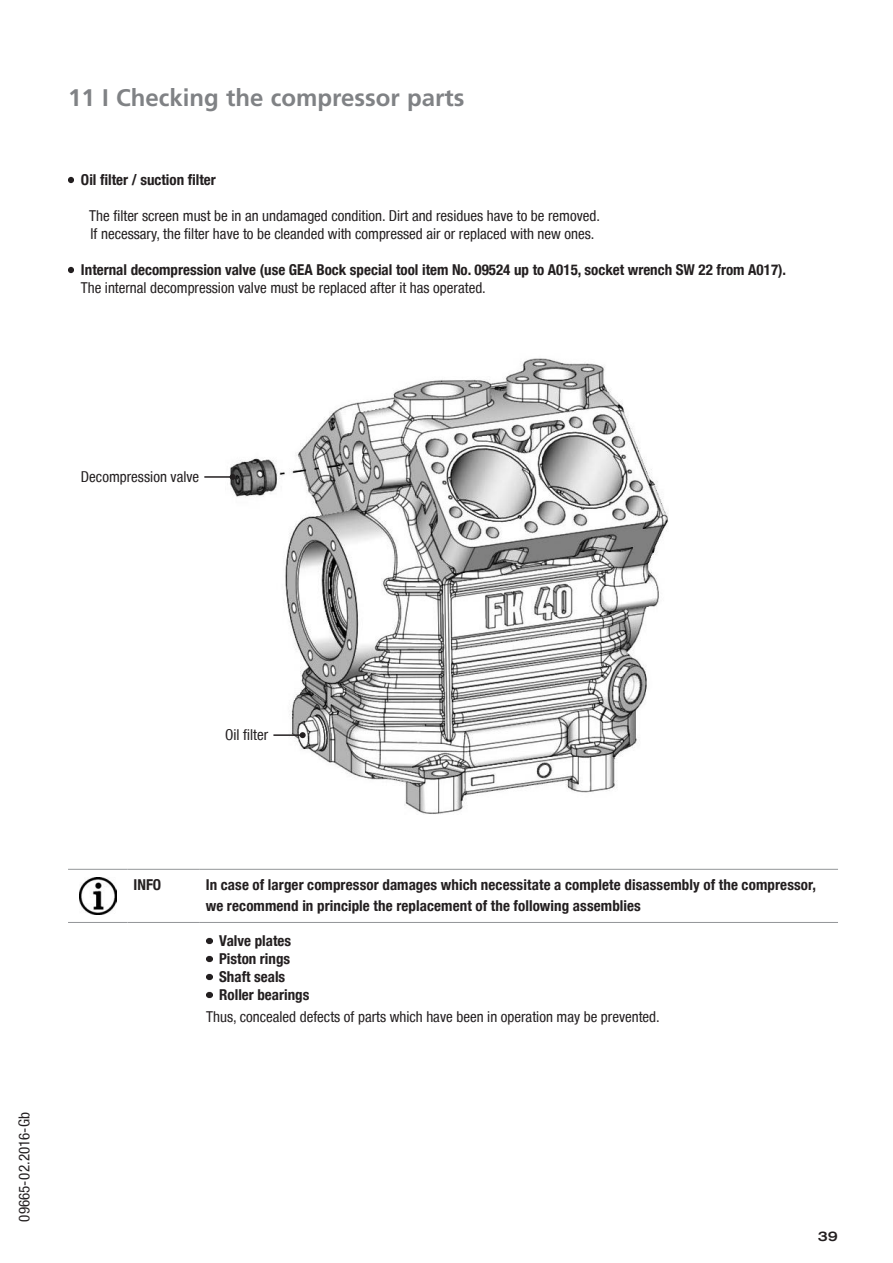
<style>
.page{position:relative;width:893px;height:1263px;background:#fff}
.page>*{position:absolute;margin:0;border:0;box-sizing:border-box;transform-origin:0 0}
.t1{font:700 24px "Frutiger LT Com";color:#808285}
.t2{font:condensed 15px/18px "Helvetica Neue LT";color:#231f20}
.t3{font:700 condensed 15px/18px "Helvetica Neue LT";color:#231f20}
.t4{font:500 expanded 13.5px "Helvetica Neue LT";color:#231f20}
</style>
<div class="page">
<svg style="left:68px;top:176px;width:6px;height:8px"></svg>
<svg style="left:68px;top:266px;width:6px;height:8px"></svg>
<img style="left:230px;top:358px;width:438px;height:456px">
<hr style="left:68px;top:869px;width:60px;height:1px;background:#939598">
<hr style="left:128px;top:869px;width:72px;height:1px;background:#939598">
<hr style="left:200px;top:869px;width:638px;height:1px;background:#939598">
<hr style="left:68px;top:922px;width:60px;height:1px;background:#939598">
<hr style="left:128px;top:922px;width:72px;height:1px;background:#939598">
<hr style="left:200px;top:922px;width:638px;height:1px;background:#939598">
<img style="left:79px;top:877px;width:38px;height:38px">
<svg style="left:206px;top:937px;width:6px;height:8px"></svg>
<svg style="left:206px;top:955px;width:6px;height:8px"></svg>
<svg style="left:206px;top:973px;width:6px;height:8px"></svg>
<svg style="left:206px;top:991px;width:6px;height:8px"></svg>
<hr style="left:204px;top:476px;width:29px;height:2px;background:#231f20">
<svg style="left:230px;top:474px;width:6px;height:6px"></svg>
<hr style="left:273px;top:734px;width:30px;height:2px;background:#231f20">
<svg style="left:300px;top:732px;width:6px;height:6px"></svg>
<h1 class="t1" style="left:68px;top:83px;width:398px">11 I Checking the compressor parts</h1>
<p class="t3" style="left:81px;top:170px;width:136px">Oil filter / suction filter</p>
<p class="t2" style="left:89px;top:206px;width:512px">The filter screen must be in an undamaged condition. Dirt and residues have to be removed.<br>If necessary, the filter have to be cleanded with compressed air or replaced with new ones.</p>
<p class="t3" style="left:81px;top:260px;width:707px">Internal decompression valve (use GEA Bock special tool item No. 09524 up to A015, socket wrench SW 22 from A017).</p>
<p class="t2" style="left:81px;top:278px;width:407px">The internal decompression valve must be replaced after it has operated.</p>
<p class="t2" style="left:81px;top:467px;width:120px">Decompression valve</p>
<p class="t2" style="left:15px;top:1221px;width:111px;rotate:-90deg">09665-02.2016-Gb</p>
<p class="t2" style="left:225px;top:725px;width:45px">Oil filter</p>
<p class="t3" style="left:134px;top:875px;width:29px">INFO</p>
<p class="t3" style="left:206px;top:874px;width:612px;line-height:21px">In case of larger compressor damages which necessitate a complete disassembly of the compressor, we recommend in principle the replacement of the following assemblies</p>
<p class="t3" style="left:219px;top:931px;width:92px">Valve plates<br>Piston rings<br>Shaft seals<br>Roller bearings</p>
<p class="t2" style="left:206px;top:1008px;width:455px">Thus, concealed defects of parts which have been in operation may be prevented.</p>
<p class="t4" style="left:818px;top:1228px;width:21px">39</p>
</div>
